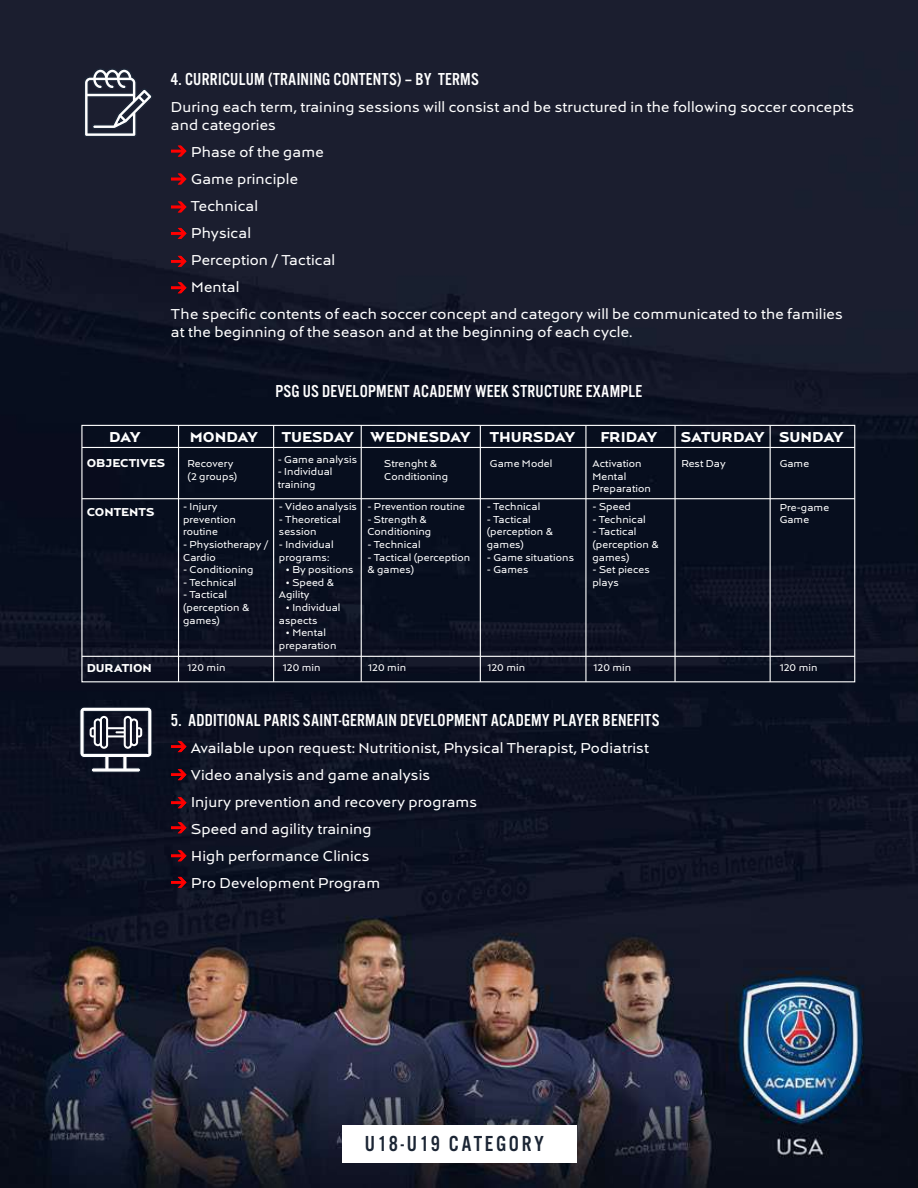
<style>
.page{position:relative;width:918px;height:1188px;background:#fff}
.page>*{position:absolute;margin:0;border:0;box-sizing:border-box;transform-origin:0 0}
.t1{font:22.5px "Alternate Got No 3 D";letter-spacing:.12em;color:#1b2534}
.t2{font:18px "Alternate Got No 3 D";letter-spacing:.015em;color:#fff}
.t3{font:15px/27px "PSG";color:#fff}
.t4{font:700 15px "PSG";color:#fff}
.t5{font:700 12px "PSG";color:#fff}
.t6{font:10.5px/12.6px "PSG";color:#fff}
</style>
<div class="page">
<img style="left:0;top:0;width:918px;height:1188px">
<svg style="left:79px;top:706px;width:74px;height:67px"></svg>
<svg style="left:171px;top:741px;width:15px;height:11px"></svg>
<svg style="left:171px;top:769px;width:15px;height:11px"></svg>
<svg style="left:171px;top:797px;width:15px;height:11px"></svg>
<svg style="left:171px;top:822px;width:15px;height:11px"></svg>
<svg style="left:171px;top:850px;width:15px;height:11px"></svg>
<svg style="left:171px;top:877px;width:15px;height:11px"></svg>
<svg style="left:171px;top:146px;width:15px;height:11px"></svg>
<svg style="left:171px;top:173px;width:15px;height:12px"></svg>
<svg style="left:171px;top:201px;width:15px;height:11px"></svg>
<svg style="left:171px;top:228px;width:15px;height:11px"></svg>
<svg style="left:171px;top:256px;width:15px;height:11px"></svg>
<svg style="left:171px;top:282px;width:15px;height:11px"></svg>
<svg style="left:83px;top:68px;width:71px;height:70px;background:#4e525f"></svg>
<div style="left:342px;top:1125px;width:235px;height:38px;background:#fff"></div>
<div style="left:81px;top:425px;width:774px;height:257px;border:1px solid #fff"></div>
<hr style="left:82px;top:656px;width:773px;height:1px;background:#fff">
<hr style="left:82px;top:498px;width:773px;height:1px;background:#fff">
<hr style="left:82px;top:447px;width:773px;height:1px;background:#fff">
<hr style="left:770px;top:425px;width:1px;height:257px;background:#fff">
<hr style="left:674px;top:425px;width:2px;height:257px;background:#fff">
<hr style="left:585px;top:425px;width:2px;height:257px;background:#fff">
<hr style="left:480px;top:425px;width:1px;height:257px;background:#fff">
<hr style="left:361px;top:425px;width:1px;height:257px;background:#fff">
<hr style="left:273px;top:425px;width:1px;height:257px;background:#fff">
<hr style="left:178px;top:425px;width:1px;height:257px;background:#fff">
<h2 class="t2" style="left:171px;top:69px;width:309px">4. CURRICULUM (TRAINING CONTENTS) – BY TERMS</h2>
<h3 class="t3" style="left:171px;top:97px;width:685px;line-height:18px">During each term, training sessions will consist and be structured in the following soccer concepts and categories</h3>
<h3 class="t3" style="left:191px;top:138px;width:134px">Phase of the game</h3>
<h3 class="t3" style="left:191px;top:165px;width:108px">Game principle</h3>
<h3 class="t3" style="left:191px;top:192px;width:69px">Technical</h3>
<h3 class="t3" style="left:191px;top:219px;width:61px">Physical</h3>
<h3 class="t3" style="left:191px;top:246px;width:146px">Perception / Tactical</h3>
<h3 class="t3" style="left:191px;top:273px;width:50px">Mental</h3>
<h3 class="t3" style="left:171px;top:300px;width:673px">The specific contents of each soccer concept and category will be communicated to the families</h3>
<h3 class="t3" style="left:171px;top:318px;width:463px">at the beginning of the season and at the beginning of each cycle.</h3>
<h2 class="t2" style="left:275px;top:382px;width:368px">PSG US DEVELOPMENT ACADEMY WEEK STRUCTURE EXAMPLE</h2>
<h3 class="t4" style="left:109px;top:428px;width:33px">DAY</h3>
<p class="t5" style="left:87px;top:456px;width:80px">OBJECTIVES</p>
<p class="t5" style="left:87px;top:505px;width:69px">CONTENTS</p>
<h3 class="t4" style="left:190px;top:428px;width:70px">MONDAY</h3>
<h3 class="t4" style="left:282px;top:428px;width:190px">TUESDAY WEDNESDAY</h3>
<h3 class="t4" style="left:490px;top:428px;width:87px">THURSDAY</h3>
<h3 class="t4" style="left:600px;top:428px;width:58px">FRIDAY</h3>
<h3 class="t4" style="left:681px;top:428px;width:164px">SATURDAY SUNDAY</h3>
<p class="t6" style="left:188px;top:457px;width:51px">Recovery (2 groups)</p>
<p class="t6" style="left:384px;top:457px;width:66px">Strenght &amp;<br>Conditioning</p>
<p class="t6" style="left:490px;top:457px;width:64px">Game Model</p>
<p class="t6" style="left:278px;top:453px;width:81px">- Game analysis</p>
<p class="t6" style="left:278px;top:465px;width:56px">- Individual training</p>
<p class="t6" style="left:593px;top:457px;width:60px">Activation<br>Mental<br>Preparation</p>
<p class="t6" style="left:681px;top:457px;width:46px">Rest Day</p>
<p class="t6" style="left:780px;top:457px;width:31px">Game</p>
<p class="t6" style="left:780px;top:501px;width:51px">Pre-game<br>Game</p>
<p class="t6" style="left:279px;top:500px;width:80px">- Video analysis</p>
<p class="t6" style="left:279px;top:513px;width:63px">- Theoretical session</p>
<p class="t6" style="left:279px;top:538px;width:56px">- Individual programs:</p>
<p class="t6" style="left:286px;top:563px;width:69px">• By positions</p>
<p class="t6" style="left:279px;top:576px;width:57px;text-indent:7px">• Speed &amp;<br>Agility</p>
<p class="t6" style="left:279px;top:601px;width:63px;text-indent:7px">• Individual aspects</p>
<p class="t6" style="left:279px;top:626px;width:59px;text-align:center">• Mental preparation</p>
<p class="t6" style="left:487px;top:500px;width:55px">- Technical</p>
<p class="t6" style="left:487px;top:513px;width:68px">- Tactical (perception &amp; games)</p>
<p class="t6" style="left:487px;top:551px;width:89px">- Game situations</p>
<p class="t6" style="left:487px;top:563px;width:43px">- Games</p>
<p class="t6" style="left:592px;top:500px;width:40px">- Speed</p>
<p class="t6" style="left:592px;top:513px;width:55px">- Technical</p>
<p class="t6" style="left:592px;top:525px;width:68px">- Tactical (perception &amp; games)</p>
<p class="t6" style="left:592px;top:563px;width:59px">- Set pieces plays</p>
<p class="t6" style="left:183px;top:500px;width:54px">- Injury prevention routine</p>
<p class="t6" style="left:183px;top:538px;width:87px">- Physiotherapy /<br>Cardio</p>
<p class="t6" style="left:183px;top:563px;width:72px">- Conditioning</p>
<p class="t6" style="left:183px;top:576px;width:55px">- Technical</p>
<p class="t6" style="left:183px;top:589px;width:68px">- Tactical (perception &amp; games)</p>
<p class="t6" style="left:367px;top:500px;width:99px">- Prevention routine</p>
<p class="t6" style="left:367px;top:513px;width:66px">- Strength &amp;<br>Conditioning</p>
<p class="t6" style="left:367px;top:538px;width:55px">- Technical</p>
<p class="t6" style="left:367px;top:551px;width:105px">- Tactical (perception &amp; games)</p>
<p class="t5" style="left:87px;top:661px;width:67px">DURATION</p>
<p class="t6" style="left:283px;top:662px;width:39px">120 min</p>
<p class="t6" style="left:188px;top:662px;width:39px">120 min</p>
<p class="t6" style="left:368px;top:662px;width:39px">120 min</p>
<p class="t6" style="left:487px;top:662px;width:39px">120 min</p>
<p class="t6" style="left:593px;top:662px;width:39px">120 min</p>
<p class="t6" style="left:780px;top:662px;width:39px">120 min</p>
<h2 class="t2" style="left:171px;top:711px;width:490px">5. ADDITIONAL PARIS SAINT-GERMAIN DEVELOPMENT ACADEMY PLAYER BENEFITS</h2>
<h3 class="t3" style="left:191px;top:734px;width:460px">Available upon request: Nutritionist, Physical Therapist, Podiatrist Video analysis and game analysis<br>Injury prevention and recovery programs<br>Speed and agility training<br>High performance Clinics<br>Pro Development Program</h3>
<h1 class="t1" style="left:365px;top:1132px;width:181px">U18-U19 CATEGORY</h1>
</div>
